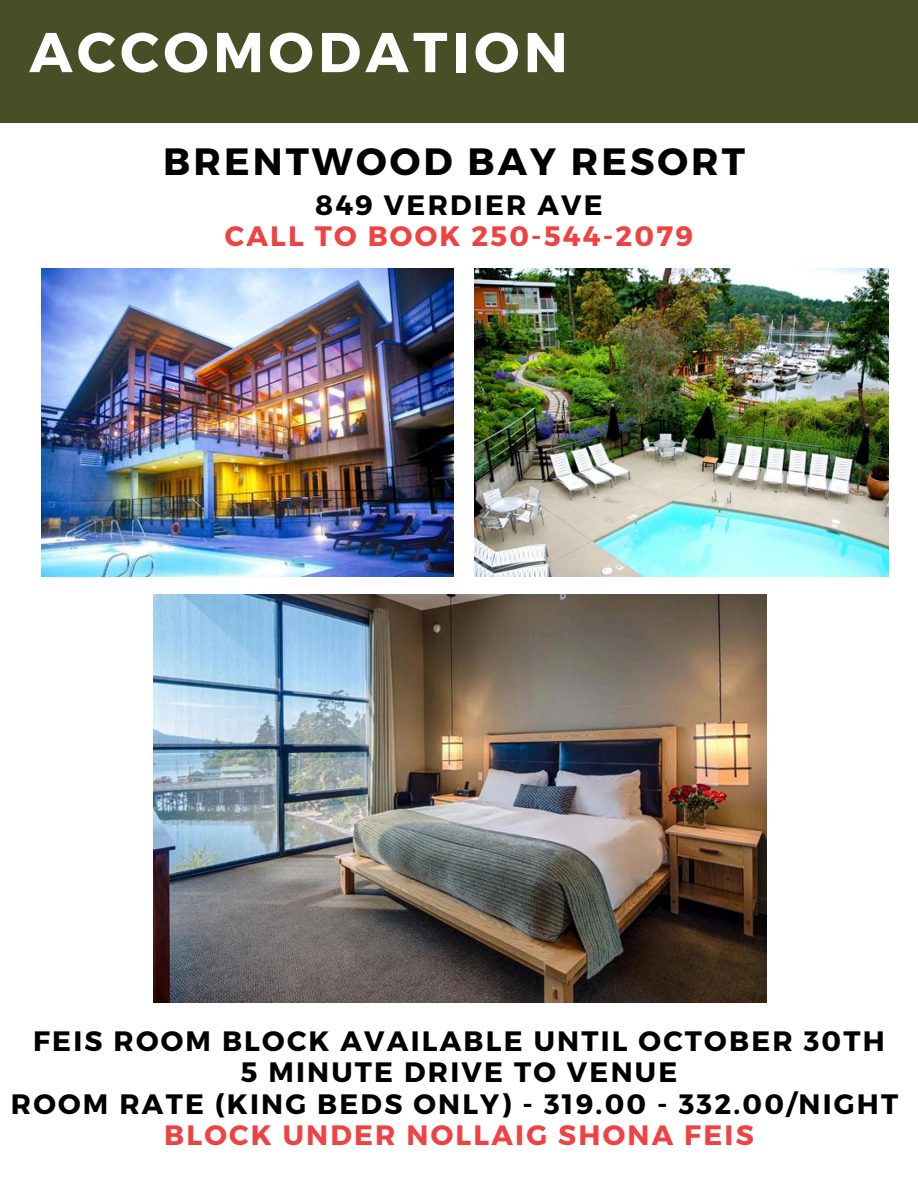
<style>
.page{position:relative;width:918px;height:1188px;background:#fff}
.page>*{position:absolute;margin:0;border:0;box-sizing:border-box;transform-origin:0 0}
.t1{font:700 55.95px "Montserrat";letter-spacing:.08em;color:#fff}
.t2{font:700 37.95px "Montserrat";letter-spacing:.08em;color:#000}
.t3{font:700 28.05px "Montserrat";letter-spacing:.08em;color:#000}
.t4{font:700 28.05px "Montserrat";letter-spacing:.08em;color:#ef4242}
</style>
<div class="page">
<div style="left:0;top:0;width:918px;height:123px;background:#464f26"></div>
<img style="left:41px;top:268px;width:412px;height:308px">
<img style="left:154px;top:594px;width:613px;height:408px">
<img style="left:475px;top:268px;width:414px;height:308px">
<p class="t1" style="left:29px;top:16px;width:540px">ACCOMODATION</p>
<p class="t2" style="left:163px;top:137px;width:583px">BRENTWOOD BAY RESORT</p>
<p class="t3" style="left:315px;top:187px;width:289px">849 VERDIER AVE</p>
<p class="t4" style="left:225px;top:218px;width:470px">CALL TO BOOK 250-544-2079</p>
<p class="t3" style="left:33px;top:1022px;width:853px">FEIS ROOM BLOCK AVAILABLE UNTIL OCTOBER 30TH</p>
<p class="t3" style="left:241px;top:1054px;width:438px">5 MINUTE DRIVE TO VENUE</p>
<p class="t3" style="left:11px;top:1085px;width:889px">ROOM RATE (KING BEDS ONLY) - 319.00 - 332.00/NIGHT</p>
<p class="t4" style="left:164px;top:1117px;width:591px">BLOCK UNDER NOLLAIG SHONA FEIS</p>
</div>
